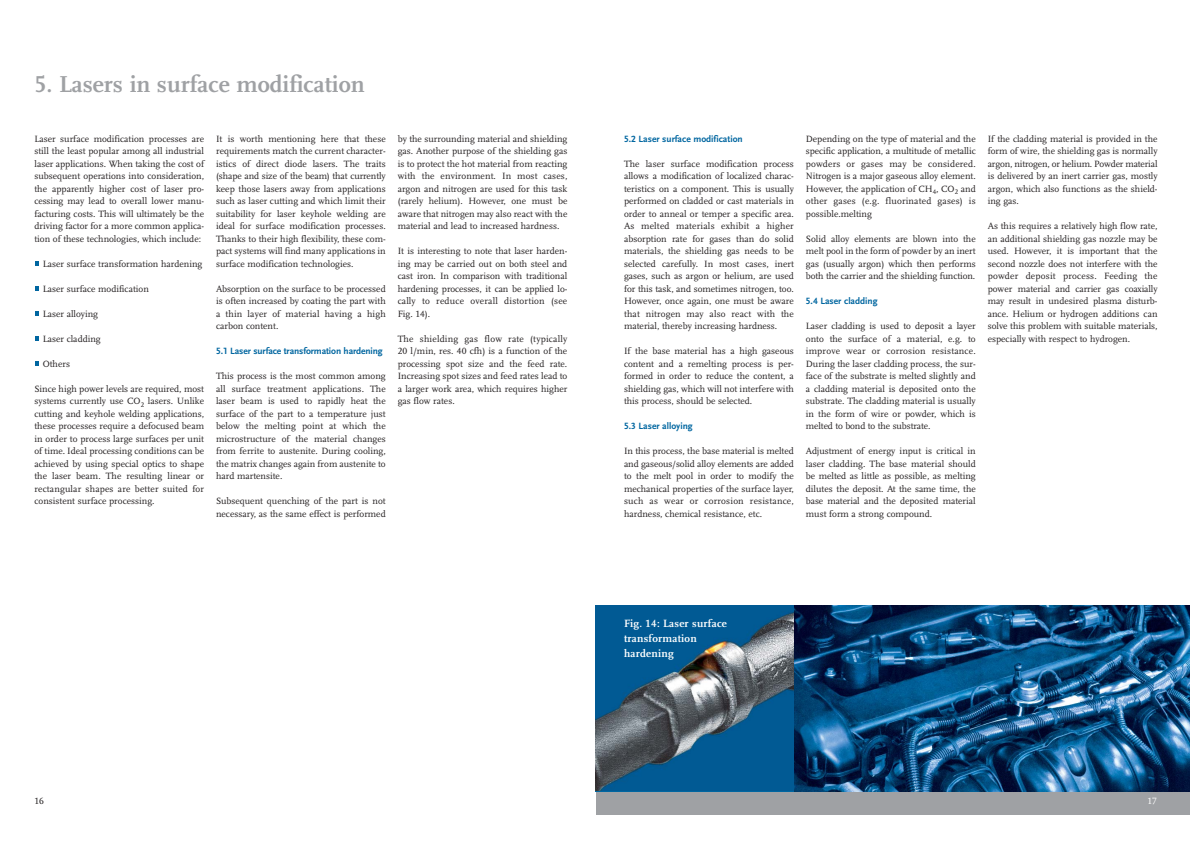
<style>
.page{position:relative;width:1190px;height:841px;background:#fff}
.page>*{position:absolute;margin:0;border:0;box-sizing:border-box;transform-origin:0 0}
.t1{font:700 24px "LG Scala";color:#9fa1a4}
.t2{font:700 11px/15px "LG Scala";letter-spacing:.02em;color:#fff}
.t3{font:9.5px/12.5px "LG Scala";color:#231f20;text-align:justify}
.t4{font:700 9.5px "LG Scala Sans";color:#0066a0}
.t5{font:9.5px "LG Scala";color:#fff}
</style>
<div class="page">
<img style="left:596px;top:606px;width:198px;height:186px">
<svg style="left:794px;top:606px;width:396px;height:186px;background:#144b79"></svg>
<div style="left:596px;top:792px;width:594px;height:23px;background:#9fa1a4"></div>
<svg style="left:35px;top:362px;width:4px;height:4px"></svg>
<svg style="left:35px;top:337px;width:4px;height:4px"></svg>
<svg style="left:35px;top:312px;width:4px;height:4px"></svg>
<svg style="left:35px;top:287px;width:4px;height:4px"></svg>
<svg style="left:35px;top:262px;width:4px;height:4px"></svg>
<h1 class="t1" style="left:34px;top:75px;width:332px">5. Lasers in surface modification</h1>
<p class="t3" style="left:34px;top:133px;width:171px">Laser surface modification processes are still the least popular among all industrial laser applications. When taking the cost of subsequent operations into consideration, the apparently higher cost of laser pro&shy;cessing may lead to overall lower manu&shy;facturing costs. This will ultimately be the driving factor for a more common applica&shy;tion of these technologies, which include:</p>
<p class="t3" style="left:43px;top:258px;width:161px">Laser surface transformation hardening</p>
<p class="t3" style="left:43px;top:283px;width:108px">Laser surface modification</p>
<p class="t3" style="left:43px;top:308px;width:57px">Laser alloying</p>
<p class="t3" style="left:43px;top:333px;width:60px">Laser cladding</p>
<p class="t3" style="left:43px;top:358px;width:29px">Others</p>
<p class="t3" style="left:34px;top:383px;width:171px">Since high power levels are required, most systems currently use CO<sub>2</sub> lasers. Unlike cutting and keyhole welding applications, these processes require a defocused beam in order to process large surfaces per unit of time. Ideal processing conditions can be achieved by using special optics to shape the laser beam. The resulting linear or rectangular shapes are better suited for consistent surface processing.</p>
<p class="t3" style="left:216px;top:133px;width:171px">It is worth mentioning here that these requirements match the current character&shy;istics of direct diode lasers. The traits (shape and size of the beam) that currently keep those lasers away from applications such as laser cutting and which limit their suitability for laser keyhole welding are ideal for surface modification processes.<br>Thanks to their high flexibility, these com&shy;pact systems will find many applications in surface modification technologies.</p>
<p class="t3" style="left:216px;top:283px;width:171px">Absorption on the surface to be processed is often increased by coating the part with a thin layer of material having a high carbon content.</p>
<p class="t4" style="left:216px;top:348px;width:168px">5.1 Laser surface transformation hardening</p>
<p class="t3" style="left:216px;top:371px;width:171px">This process is the most common among all surface treatment applications. The laser beam is used to rapidly heat the surface of the part to a temperature just below the melting point at which the microstructure of the material changes from ferrite to austenite. During cooling, the matrix changes again from austenite to hard martensite.</p>
<p class="t3" style="left:216px;top:496px;width:171px">Subsequent quenching of the part is not necessary, as the same effect is performed</p>
<p class="t3" style="left:398px;top:133px;width:171px">by the surrounding material and shielding gas. Another purpose of the shielding gas is to protect the hot material from reacting with the environment. In most cases, argon and nitrogen are used for this task (rarely helium). However, one must be aware that nitrogen may also react with the material and lead to increased hardness.</p>
<p class="t3" style="left:398px;top:246px;width:171px">It is interesting to note that laser harden&shy;ing may be carried out on both steel and cast iron. In comparison with traditional hardening processes, it can be applied lo&shy;cally to reduce overall distortion (see Fig. 14).</p>
<p class="t3" style="left:398px;top:333px;width:171px">The shielding gas flow rate (typically 20 l/min, res. 40 cfh) is a function of the processing spot size and the feed rate.<br>Increasing spot sizes and feed rates lead to a larger work area, which requires higher gas flow rates.</p>
<p class="t4" style="left:624px;top:135px;width:120px">5.2 Laser surface modification</p>
<p class="t3" style="left:624px;top:158px;width:171px">The laser surface modification process allows a modification of localized charac&shy;teristics on a component. This is usually performed on cladded or cast materials in order to anneal or temper a specific area.<br>As melted materials exhibit a higher absorption rate for gases than do solid materials, the shielding gas needs to be selected carefully. In most cases, inert gases, such as argon or helium, are used for this task, and sometimes nitrogen, too.<br>However, once again, one must be aware that nitrogen may also react with the material, thereby increasing hardness.</p>
<p class="t3" style="left:624px;top:346px;width:171px">If the base material has a high gaseous content and a remelting process is per&shy;formed in order to reduce the content, a shielding gas, which will not interfere with this process, should be selected.</p>
<p class="t4" style="left:624px;top:423px;width:70px">5.3 Laser alloying</p>
<p class="t3" style="left:624px;top:446px;width:171px">In this process, the base material is melted and gaseous/solid alloy elements are added to the melt pool in order to modify the mechanical properties of the surface layer, such as wear or corrosion resistance, hardness, chemical resistance, etc.</p>
<p class="t3" style="left:806px;top:133px;width:171px">Depending on the type of material and the specific application, a multitude of metallic powders or gases may be considered.<br>Nitrogen is a major gaseous alloy element.<br>However, the application of CH<sub>4</sub>, CO<sub>2</sub> and other gases (e.g. fluorinated gases) is possible.melting</p>
<p class="t3" style="left:806px;top:233px;width:171px">Solid alloy elements are blown into the melt pool in the form of powder by an inert gas (usually argon) which then performs both the carrier and the shielding function.</p>
<p class="t4" style="left:806px;top:298px;width:73px">5.4 Laser cladding</p>
<p class="t3" style="left:806px;top:321px;width:171px">Laser cladding is used to deposit a layer onto the surface of a material, e.g. to improve wear or corrosion resistance.<br>During the laser cladding process, the sur&shy;face of the substrate is melted slightly and a cladding material is deposited onto the substrate. The cladding material is usually in the form of wire or powder, which is melted to bond to the substrate.</p>
<p class="t3" style="left:806px;top:446px;width:171px">Adjustment of energy input is critical in laser cladding. The base material should be melted as little as possible, as melting dilutes the deposit. At the same time, the base material and the deposited material must form a strong compound.</p>
<p class="t3" style="left:988px;top:133px;width:171px">If the cladding material is provided in the form of wire, the shielding gas is normally argon, nitrogen, or helium. Powder material is delivered by an inert carrier gas, mostly argon, which also functions as the shield&shy;ing gas.</p>
<p class="t3" style="left:988px;top:221px;width:171px">As this requires a relatively high flow rate, an additional shielding gas nozzle may be used. However, it is important that the second nozzle does not interfere with the powder deposit process. Feeding the power material and carrier gas coaxially may result in undesired plasma disturb&shy;ance. Helium or hydrogen additions can solve this problem with suitable materials, especially with respect to hydrogen.</p>
<p class="t2" style="left:624px;top:617px;width:104px">Fig. 14: Laser surface transformation hardening</p>
<p class="t3" style="left:34px;top:796px;width:11px">16</p>
<p class="t5" style="left:1147px;top:797px;width:11px">17</p>
</div>
